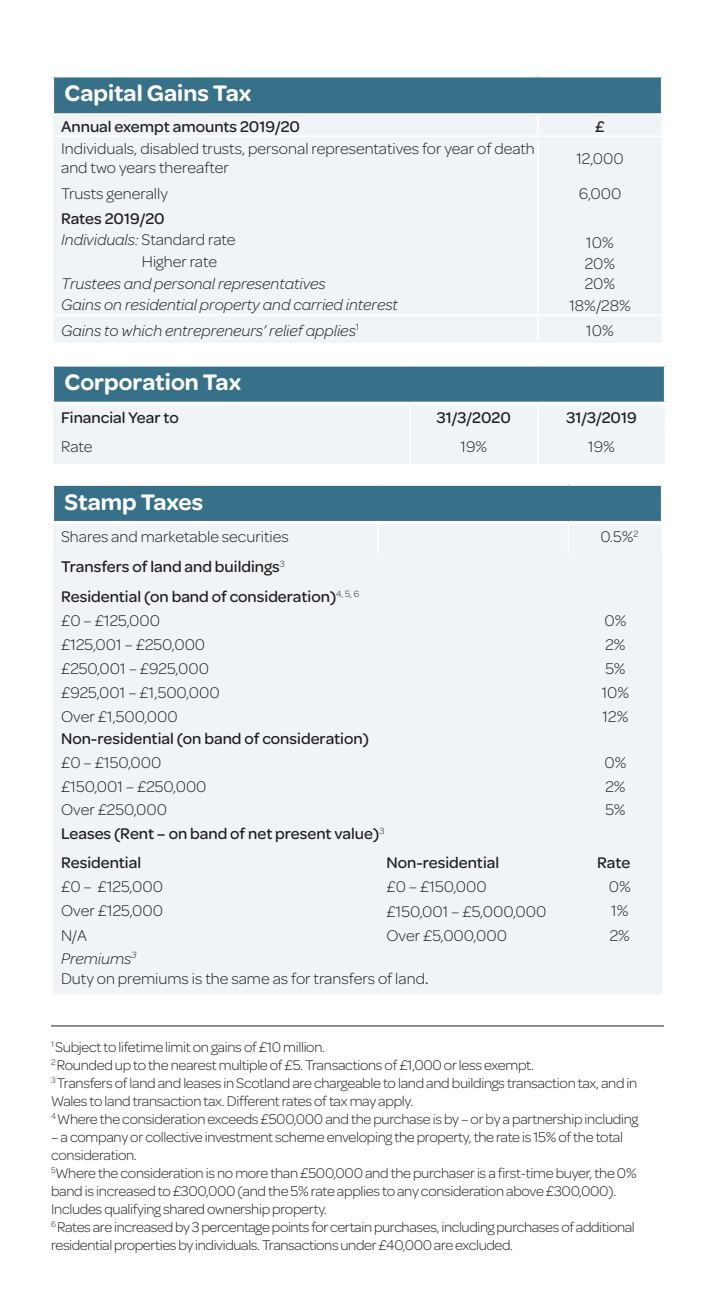
<style>
.page{position:relative;width:715px;height:1293px;background:#fff}
.page>*{position:absolute;margin:0;border:0;box-sizing:border-box;transform-origin:0 0}
.table_heading{font:600 24px "Omnes";color:#fff}
.text_body_table{font:300 16.5px/19.8px "Omnes";color:#231f20}
.text_body_table-2{font:500 16.5px "Omnes";color:#231f20}
.text_body_table-3{font:italic 300 16.5px "Omnes";color:#231f20}
.body{font:500 16.5px "Omnes";color:#231f20}
.body-2{font:300 16.5px "Omnes";color:#231f20}
.text_table_row_head{font:300 16.5px "Omnes";color:#231f20}
.table_head{font:500 16.5px "Omnes";color:#231f20}
.table_body{font:300 16.5px "Omnes";color:#231f20}
.footnote{font:300 15px/18px "Omnes";letter-spacing:-.02em;color:#231f20}
.footnote_First{font:300 15px "Omnes";letter-spacing:-.02em;color:#231f20}
.s1{font-style:normal}
.s2{font-weight:400}
</style>
<div class="page">
<hr style="left:51px;top:1025px;width:612px;height:1px;background:#231f20">
<div style="left:53px;top:76px;width:609px;height:38px;background:#377189"></div>
<div style="left:53px;top:115px;width:608px;height:228px;background:#f0f4f6"></div>
<hr style="left:51px;top:74px;width:486px;height:3px;background:#fff">
<hr style="left:51px;top:77px;width:3px;height:36px;background:#fff">
<hr style="left:537px;top:74px;width:126px;height:3px;background:#fff">
<hr style="left:660px;top:77px;width:3px;height:36px;background:#fff">
<hr style="left:52px;top:113px;width:485px;height:2px;background:#fff">
<hr style="left:537px;top:113px;width:126px;height:2px;background:#fff">
<hr style="left:52px;top:135px;width:485px;height:2px;background:#fff">
<hr style="left:537px;top:135px;width:126px;height:2px;background:#fff">
<hr style="left:52px;top:314px;width:485px;height:2px;background:#fff">
<hr style="left:537px;top:314px;width:126px;height:2px;background:#fff">
<hr style="left:536px;top:115px;width:2px;height:20px;background:#fff">
<hr style="left:536px;top:137px;width:2px;height:41px;background:#fff">
<hr style="left:536px;top:178px;width:2px;height:30px;background:#fff">
<hr style="left:536px;top:208px;width:2px;height:20px;background:#fff">
<hr style="left:536px;top:228px;width:2px;height:22px;background:#fff">
<hr style="left:536px;top:250px;width:2px;height:21px;background:#fff">
<hr style="left:536px;top:271px;width:2px;height:22px;background:#fff">
<hr style="left:536px;top:293px;width:2px;height:21px;background:#fff">
<hr style="left:536px;top:316px;width:2px;height:27px;background:#fff">
<div style="left:53px;top:365px;width:612px;height:38px;background:#377189"></div>
<div style="left:53px;top:405px;width:611px;height:59px;background:#f0f4f6"></div>
<hr style="left:51px;top:363px;width:359px;height:3px;background:#fff">
<hr style="left:51px;top:366px;width:3px;height:36px;background:#fff">
<hr style="left:410px;top:363px;width:127px;height:3px;background:#fff">
<hr style="left:537px;top:363px;width:129px;height:3px;background:#fff">
<hr style="left:663px;top:366px;width:3px;height:36px;background:#fff">
<hr style="left:51px;top:402px;width:359px;height:3px;background:#fff">
<hr style="left:410px;top:402px;width:127px;height:3px;background:#fff">
<hr style="left:537px;top:402px;width:129px;height:3px;background:#fff">
<svg style="left:409px;top:405px;width:1px;height:23px"></svg>
<hr style="left:536px;top:405px;width:2px;height:23px;background:#fff">
<hr style="left:409px;top:428px;width:1px;height:36px;background:#fff">
<hr style="left:536px;top:428px;width:2px;height:36px;background:#fff">
<div style="left:53px;top:484px;width:609px;height:38px;background:#377189"></div>
<div style="left:53px;top:524px;width:609px;height:470px;background:#f0f4f6"></div>
<hr style="left:51px;top:483px;width:327px;height:3px;background:#fff">
<hr style="left:51px;top:486px;width:3px;height:35px;background:#fff">
<hr style="left:378px;top:483px;width:190px;height:3px;background:#fff">
<hr style="left:568px;top:483px;width:95px;height:3px;background:#fff">
<hr style="left:660px;top:486px;width:3px;height:35px;background:#fff">
<hr style="left:51px;top:521px;width:327px;height:3px;background:#fff">
<hr style="left:378px;top:521px;width:190px;height:3px;background:#fff">
<hr style="left:568px;top:521px;width:95px;height:3px;background:#fff">
<svg style="left:377px;top:524px;width:1px;height:28px"></svg>
<hr style="left:567px;top:524px;width:2px;height:28px;background:#fff">
<hr style="left:661px;top:524px;width:2px;height:28px;background:#fff">
<p class="table_heading" style="left:65px;top:76px;width:188px">Capital Gains Tax</p>
<p class="body" style="left:61px;top:115px;width:240px">Annual exempt amounts 2019/20</p>
<p class="text_body_table-2" style="left:595px;top:115px;width:11px">£</p>
<p class="text_body_table" style="left:61px;top:138px;width:475px">Individuals, disabled trusts, personal representatives for year of death and two years thereafter</p>
<p class="body-2" style="left:576px;top:147px;width:49px">12,000</p>
<p class="text_body_table" style="left:61px;top:184px;width:108px">Trusts generally</p>
<p class="body-2" style="left:578px;top:183px;width:44px">6,000</p>
<p class="body" style="left:61px;top:207px;width:105px">Rates 2019/20</p>
<p class="text_body_table-3" style="left:61px;top:229px;width:176px">Individuals: <span class="s1">Standard rate</span></p>
<p class="text_body_table" style="left:586px;top:232px;width:29px">10%</p>
<p class="text_body_table" style="left:142px;top:251px;width:77px">Higher rate</p>
<p class="text_body_table" style="left:584px;top:253px;width:32px">20%</p>
<p class="text_body_table-3" style="left:61px;top:273px;width:266px">Trustees and personal representatives</p>
<p class="body-2" style="left:584px;top:272px;width:32px">20%</p>
<p class="text_body_table-3" style="left:61px;top:294px;width:338px">Gains on residential property and carried interest</p>
<p class="body-2" style="left:569px;top:294px;width:63px">18%/28%</p>
<p class="text_body_table-3" style="left:61px;top:320px;width:299px">Gains to which entrepreneurs’ relief applies<sup>1</sup></p>
<p class="body-2" style="left:586px;top:319px;width:29px">10%</p>
<p class="table_heading" style="left:65px;top:365px;width:178px">Corporation Tax</p>
<p class="table_head" style="left:61px;top:406px;width:119px">Financial Year to</p>
<p class="table_head" style="left:437px;top:406px;width:75px">31/3/2020</p>
<p class="table_head" style="left:566px;top:406px;width:72px">31/3/2019</p>
<p class="body-2" style="left:61px;top:436px;width:33px">Rate</p>
<p class="body-2" style="left:460px;top:436px;width:28px">19%</p>
<p class="body-2" style="left:588px;top:436px;width:28px">19%</p>
<p class="table_heading" style="left:65px;top:484px;width:140px">Stamp Taxes</p>
<p class="text_table_row_head" style="left:61px;top:526px;width:229px">Shares and marketable securities</p>
<p class="text_table_row_head" style="left:600px;top:526px;width:40px">0.5%<sup>2</sup></p>
<p class="text_body_table-2" style="left:61px;top:555px;width:225px">Transfers of land and buildings<sup>3</sup></p>
<p class="text_body_table-2" style="left:61px;top:585px;width:299px">Residential (on band of consideration)<sup>4,</sup> <sup>5,</sup> <sup>6</sup></p>
<p class="text_body_table" style="left:61px;top:610px;width:100px">£0 – £125,000</p>
<p class="text_body_table" style="left:604px;top:610px;width:23px">0%</p>
<p class="text_body_table" style="left:61px;top:634px;width:146px">£125,001 – £250,000</p>
<p class="text_body_table" style="left:605px;top:634px;width:22px">2%</p>
<p class="text_body_table" style="left:61px;top:658px;width:149px">£250,001 – £925,000</p>
<p class="text_body_table" style="left:605px;top:658px;width:22px">5%</p>
<p class="text_body_table" style="left:61px;top:682px;width:160px">£925,001 – £1,500,000</p>
<p class="text_body_table" style="left:601px;top:682px;width:29px">10%</p>
<p class="text_body_table" style="left:61px;top:706px;width:118px">Over £1,500,000</p>
<p class="text_body_table" style="left:602px;top:706px;width:27px">12%</p>
<p class="text_body_table-2" style="left:61px;top:727px;width:309px">Non-residential (on band of consideration)</p>
<p class="text_body_table" style="left:61px;top:752px;width:102px">£0 – £150,000</p>
<p class="text_body_table" style="left:604px;top:752px;width:23px">0%</p>
<p class="text_body_table" style="left:61px;top:775px;width:147px">£150,001 – £250,000</p>
<p class="text_body_table" style="left:605px;top:775px;width:22px">2%</p>
<p class="text_body_table" style="left:61px;top:799px;width:108px">Over £250,000</p>
<p class="text_body_table" style="left:605px;top:799px;width:22px">5%</p>
<p class="text_body_table-2" style="left:61px;top:822px;width:324px">Leases (Rent – on band of net present value)<sup>3</sup></p>
<p class="text_body_table-2" style="left:61px;top:851px;width:82px">Residential</p>
<p class="text_body_table-2" style="left:386px;top:851px;width:114px">Non-residential</p>
<p class="text_body_table-2" style="left:597px;top:851px;width:35px">Rate</p>
<p class="text_body_table" style="left:61px;top:876px;width:103px">£0 – £125,000</p>
<p class="text_body_table" style="left:386px;top:876px;width:102px">£0 – £150,000</p>
<p class="table_body" style="left:608px;top:875px;width:23px">0%</p>
<p class="text_body_table" style="left:61px;top:900px;width:103px">Over £125,000</p>
<p class="text_body_table" style="left:386px;top:901px;width:161px">£150,001 – £5,000,000</p>
<p class="table_body" style="left:611px;top:900px;width:19px">1%</p>
<p class="text_body_table" style="left:61px;top:925px;width:27px">N/A</p>
<p class="text_body_table" style="left:386px;top:925px;width:122px">Over £5,000,000</p>
<p class="table_body" style="left:609px;top:924px;width:22px">2%</p>
<p class="text_body_table-3" style="left:61px;top:948px;width:77px">Premiums<sup>3</sup></p>
<p class="text_body_table" style="left:61px;top:968px;width:369px">Duty on premiums is the same as for transfers of land<span class="s2">.</span></p>
<p class="footnote_First" style="left:51px;top:1037px;width:275px"><sup>1</sup> Subject to lifetime limit on gains of £10 million.</p>
<p class="footnote" style="left:51px;top:1055px;width:484px"><sup>2</sup> Rounded up to the nearest multiple of £5. Transactions of £1,000 or less exempt.</p>
<p class="footnote" style="left:51px;top:1073px;width:588px"><sup>3</sup> Transfers of land and leases in Scotland are chargeable to land and buildings transaction tax, and in<br>Wales to land transaction tax. Different rates of tax may apply.<br><sup>4</sup> Where the consideration exceeds £500,000 and the purchase is by – or by a partnership including</p>
<p class="footnote" style="left:51px;top:1127px;width:573px">– a company or collective investment scheme enveloping the property, the rate is 15% of the total consideration.</p>
<p class="footnote" style="left:51px;top:1163px;width:587px"><sup>5</sup>Where the consideration is no more than £500,000 and the purchaser is a first-time buyer, the 0% band is increased to £300,000 (and the 5% rate applies to any consideration above £300,000).<br>Includes qualifying shared ownership property.</p>
<p class="footnote" style="left:51px;top:1217px;width:585px"><sup>6</sup> Rates are increased by 3 percentage points for certain purchases, including purchases of additional residential properties by individuals. Transactions under £40,000 are excluded.</p>
</div>
